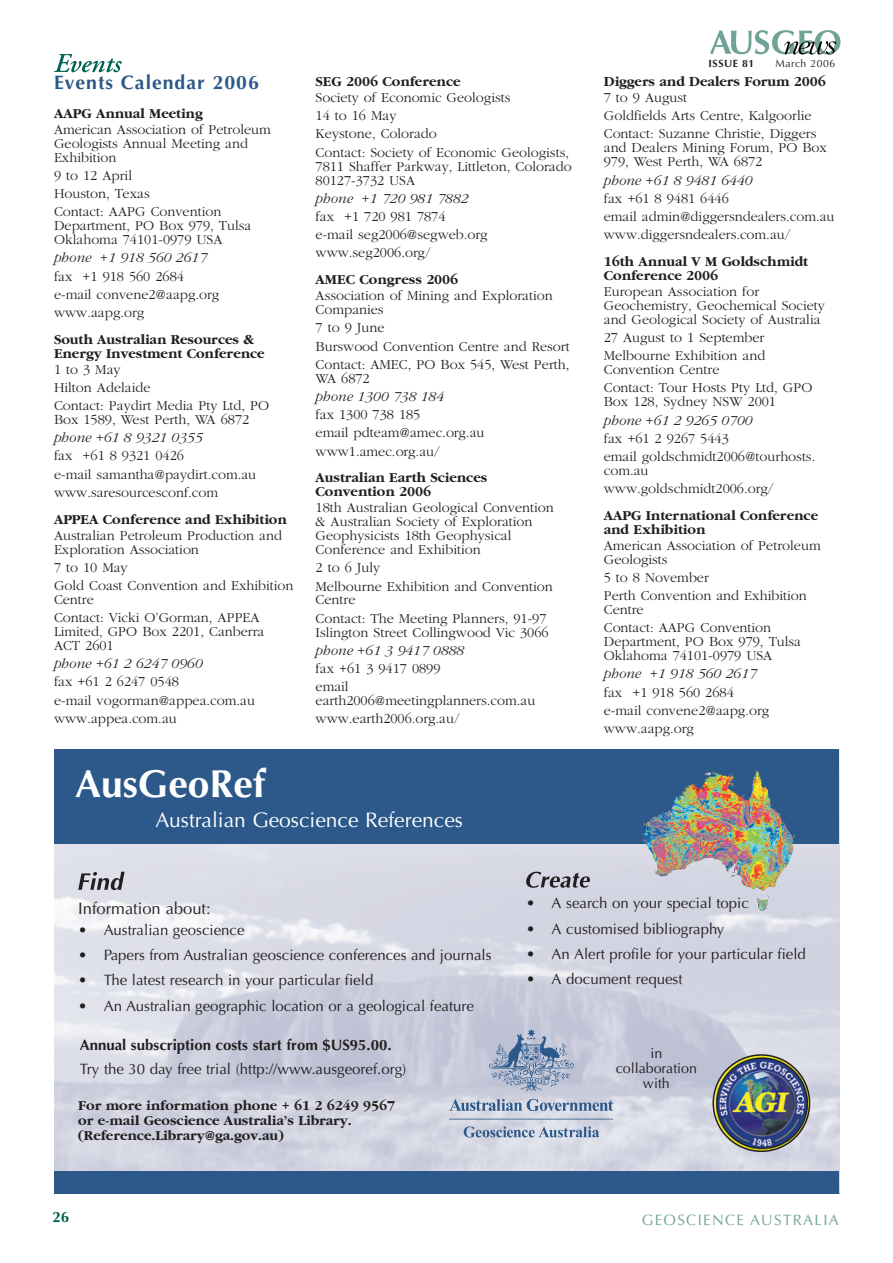
<style>
.page{position:relative;width:893px;height:1263px;background:#fff}
.page>*{position:absolute;margin:0;border:0;box-sizing:border-box;transform-origin:0 0}
.t1{font:700 39px "Optima";color:#fff}
.t2{font:21px "Optima";color:#fff}
.t3{font:700 19.5px "Optima";letter-spacing:.05em;color:#2c598a}
.t4{font:16.5px "Optima";color:#231f20}
.t5{font:15px "Optima";color:#231f20}
.t6{font:700 15px "Optima";color:#231f20}
.t7{font:15px "Optima";letter-spacing:.09em;color:#70a398}
.t8{font:700 15px "Optima";color:#006350}
.t9{font:300 14.25px/18.1px "Garamond";color:#231f20}
.t10{font:700 14.25px/14px "Garamond";color:#231f20}
.t11{font:italic 300 14.25px "Garamond";color:#231f20}
.t12{font:14.25px/15px "Optima";color:#231f20;text-align:center}
.t13{font:10.5px "Optima";letter-spacing:.05em;color:#231f20}
.t14{font:700 10.5px "Optima";letter-spacing:.05em;color:#231f20}
</style>
<div class="page">
<svg style="left:710px;top:30px;width:130px;height:25px"></svg>
<svg style="left:54px;top:54px;width:68px;height:18px"></svg>
<img style="left:55px;top:844px;width:784px;height:327px">
<div style="left:54px;top:749px;width:785px;height:95px;background:#2c598a"></div>
<svg style="left:525px;top:872px;width:65px;height:16px"></svg>
<svg style="left:78px;top:872px;width:47px;height:18px"></svg>
<img style="left:756px;top:770px;width:26px;height:50px">
<img style="left:713px;top:1055px;width:96px;height:96px;border-radius:50%">
<div style="left:712px;top:1054px;width:98px;height:98px;border:2px solid #231f20;border-radius:50%"></div>
<div style="left:54px;top:1171px;width:785px;height:22px;background:#2c598a"></div>
<img style="left:440px;top:1020px;width:182px;height:127px">
<h3 class="t3" style="left:54px;top:71px;width:206px">Events Calendar 2006</h3>
<p class="t10" style="left:54px;top:106px;width:150px">AAPG Annual Meeting</p>
<p class="t9" style="left:54px;top:122px;width:218px;line-height:14px">American Association of Petroleum<br>Geologists Annual Meeting and<br>Exhibition</p>
<p class="t9" style="left:54px;top:166px;width:169px">9 to 12 April<br>Houston, Texas<br>Contact: AAPG Convention</p>
<p class="t9" style="left:54px;top:219px;width:199px;line-height:14px">Department, PO Box 979, Tulsa<br>Oklahoma 74101-0979 USA</p>
<p class="t11" style="left:54px;top:250px;width:154px">phone +1 918 560 2617</p>
<p class="t9" style="left:54px;top:267px;width:167px">fax +1 918 560 2684 e-mail convene2@aapg.org www.aapg.org</p>
<p class="t10" style="left:54px;top:332px;width:212px">South Australian Resources &amp;<br>Energy Investment Conference</p>
<p class="t9" style="left:54px;top:360px;width:217px">1 to 3 May<br>Hilton Adelaide<br>Contact: Paydirt Media Pty Ltd, PO</p>
<p class="t9" style="left:54px;top:411px;width:197px">Box 1589, West Perth, WA 6872</p>
<p class="t11" style="left:54px;top:430px;width:150px">phone +61 8 9321 0355</p>
<p class="t9" style="left:54px;top:447px;width:204px">fax +61 8 9321 0426<br>e-mail samantha@paydirt.com.au www.saresourcesconf.com</p>
<p class="t10" style="left:54px;top:512px;width:234px">APPEA Conference and Exhibition</p>
<p class="t9" style="left:54px;top:528px;width:229px;line-height:14px">Australian Petroleum Production and<br>Exploration Association</p>
<p class="t9" style="left:54px;top:558px;width:241px">7 to 10 May<br>Gold Coast Convention and Exhibition</p>
<p class="t9" style="left:54px;top:591px;width:207px">Centre<br>Contact: Vicki O’Gorman, APPEA</p>
<p class="t9" style="left:54px;top:625px;width:212px;line-height:14px">Limited, GPO Box 2201, Canberra<br>ACT 2601</p>
<p class="t11" style="left:54px;top:656px;width:150px">phone +61 2 6247 0960</p>
<p class="t9" style="left:54px;top:673px;width:203px">fax +61 2 6247 0548<br>e-mail vogorman@appea.com.au www.appea.com.au</p>
<p class="t10" style="left:316px;top:75px;width:146px">SEG 2006 Conference</p>
<p class="t9" style="left:316px;top:89px;width:255px">Society of Economic Geologists<br>14 to 16 May<br>Keystone, Colorado<br>Contact: Society of Economic Geologists,</p>
<p class="t9" style="left:316px;top:159px;width:258px;line-height:14px">7811 Shaffer Parkway, Littleton, Colorado<br>80127-3732 USA</p>
<p class="t11" style="left:316px;top:191px;width:154px">phone +1 720 981 7882</p>
<p class="t9" style="left:316px;top:208px;width:174px">fax +1 720 981 7874<br>e-mail seg2006@segweb.org www.seg2006.org/</p>
<p class="t10" style="left:316px;top:273px;width:144px">AMEC Congress 2006</p>
<p class="t9" style="left:316px;top:289px;width:239px;line-height:14px">Association of Mining and Exploration<br>Companies</p>
<p class="t9" style="left:316px;top:319px;width:256px">7 to 9 June<br>Burswood Convention Centre and Resort<br>Contact: AMEC, PO Box 545, West Perth,</p>
<p class="t9" style="left:316px;top:369px;width:56px">WA 6872</p>
<p class="t11" style="left:316px;top:389px;width:130px">phone 1300 738 184</p>
<p class="t9" style="left:316px;top:406px;width:170px">fax 1300 738 185<br>email pdteam@amec.org.au www1.amec.org.au/</p>
<p class="t10" style="left:316px;top:471px;width:173px">Australian Earth Sciences<br>Convention 2006</p>
<p class="t9" style="left:316px;top:501px;width:240px;line-height:14px">18th Australian Geological Convention &amp; Australian Society of Exploration Geophysicists 18th Geophysical Conference and Exhibition</p>
<p class="t9" style="left:316px;top:559px;width:239px">2 to 6 July<br>Melbourne Exhibition and Convention</p>
<p class="t9" style="left:316px;top:591px;width:232px">Centre<br>Contact: The Meeting Planners, 91-97</p>
<p class="t9" style="left:316px;top:623px;width:235px">Islington Street Collingwood Vic 3066</p>
<p class="t11" style="left:316px;top:643px;width:150px">phone +61 3 9417 0888</p>
<p class="t9" style="left:316px;top:660px;width:126px">fax +61 3 9417 0899 email</p>
<p class="t9" style="left:316px;top:692px;width:221px">earth2006@meetingplanners.com.au www.earth2006.org.au/</p>
<h1 class="t1" style="left:75px;top:761px;width:192px">AusGeoRef</h1>
<h2 class="t2" style="left:156px;top:807px;width:309px">Australian Geoscience References</h2>
<p class="t14" style="left:709px;top:57px;width:47px">ISSUE 81</p>
<p class="t13" style="left:775px;top:57px;width:61px">March 2006</p>
<p class="t10" style="left:604px;top:75px;width:223px">Diggers and Dealers Forum 2006</p>
<p class="t9" style="left:604px;top:89px;width:214px">7 to 9 August<br>Goldfields Arts Centre, Kalgoorlie<br>Contact: Suzanne Christie, Diggers</p>
<p class="t9" style="left:604px;top:141px;width:225px;line-height:14px">and Dealers Mining Forum, PO Box<br>979, West Perth, WA 6872</p>
<p class="t11" style="left:604px;top:173px;width:150px">phone +61 8 9481 6440</p>
<p class="t9" style="left:604px;top:189px;width:232px">fax +61 8 9481 6446<br>email admin@diggersndealers.com.au www.diggersndealers.com.au/</p>
<p class="t10" style="left:604px;top:255px;width:206px">16th Annual V M Goldschmidt<br>Conference 2006</p>
<p class="t9" style="left:604px;top:285px;width:223px;line-height:14px">European Association for<br>Geochemistry, Geochemical Society and Geological Society of Australia</p>
<p class="t9" style="left:604px;top:329px;width:163px">27 August to 1 September<br>Melbourne Exhibition and</p>
<p class="t9" style="left:604px;top:361px;width:210px">Convention Centre<br>Contact: Tour Hosts Pty Ltd, GPO</p>
<p class="t9" style="left:604px;top:393px;width:174px">Box 128, Sydney NSW 2001</p>
<p class="t11" style="left:604px;top:413px;width:150px">phone +61 2 9265 0700</p>
<p class="t9" style="left:604px;top:429px;width:213px">fax +61 2 9267 5443<br>email goldschmidt2006@tourhosts.</p>
<p class="t9" style="left:604px;top:462px;width:171px">com.au www.goldschmidt2006.org/</p>
<p class="t10" style="left:604px;top:509px;width:216px">AAPG International Conference and Exhibition</p>
<p class="t9" style="left:604px;top:539px;width:218px;line-height:14px">American Association of Petroleum<br>Geologists</p>
<p class="t9" style="left:604px;top:569px;width:204px">5 to 8 November<br>Perth Convention and Exhibition</p>
<p class="t9" style="left:604px;top:601px;width:169px">Centre<br>Contact: AAPG Convention</p>
<p class="t9" style="left:604px;top:635px;width:199px;line-height:14px">Department, PO Box 979, Tulsa<br>Oklahoma 74101-0979 USA</p>
<p class="t11" style="left:604px;top:667px;width:154px">phone +1 918 560 2617</p>
<p class="t9" style="left:604px;top:683px;width:167px">fax +1 918 560 2684 e-mail convene2@aapg.org www.aapg.org</p>
<p class="t4" style="left:78px;top:898px;width:134px">Information about:</p>
<p class="t5" style="left:78px;top:921px;width:168px">• Australian geoscience</p>
<p class="t5" style="left:78px;top:946px;width:415px">• Papers from Australian geoscience conferences and journals</p>
<p class="t5" style="left:78px;top:971px;width:297px">• The latest research in your particular field</p>
<p class="t5" style="left:78px;top:997px;width:397px">• An Australian geographic location or a geological feature</p>
<p class="t6" style="left:80px;top:1036px;width:313px">Annual subscription costs start from $US95.00.</p>
<p class="t5" style="left:80px;top:1060px;width:328px">Try the 30 day free trial (http://www.ausgeoref.org)</p>
<p class="t10" style="left:78px;top:1098px;width:318px;line-height:15px">For more information phone + 61 2 6249 9567 or e-mail Geoscience Australia’s Library. (Reference.Library@ga.gov.au)</p>
<p class="t5" style="left:526px;top:894px;width:224px">• A search on your special topic</p>
<p class="t5" style="left:526px;top:920px;width:200px">• A customised bibliography</p>
<p class="t5" style="left:526px;top:945px;width:281px">• An Alert profile for your particular field</p>
<p class="t5" style="left:526px;top:970px;width:158px">• A document request</p>
<p class="t12" style="left:616px;top:1046px;width:83px">in collaboration with</p>
<p class="t8" style="left:52px;top:1208px;width:18px">26</p>
<p class="t7" style="left:642px;top:1211px;width:199px">GEOSCIENCE AUSTRALIA</p>
</div>
